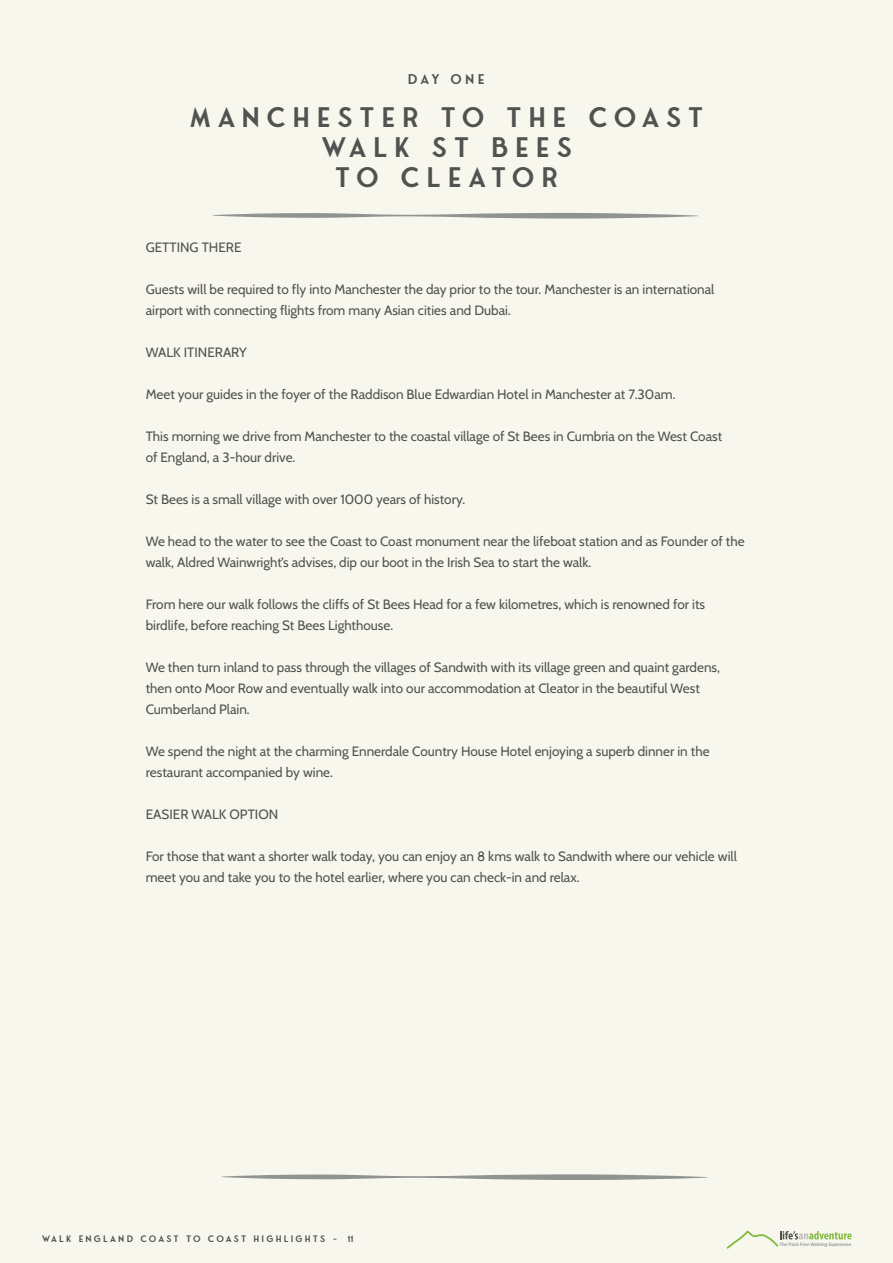
<style>
.page{position:relative;width:893px;height:1263px;background:#f8f7ee}
.page>*{position:absolute;margin:0;border:0;box-sizing:border-box;transform-origin:0 0}
.t1{font:27px/30px "Fonseca";letter-spacing:.24em;color:#515351;text-align:center}
.t2{font:13.5px/21px "Cabin";color:#515351}
.t3{font:13.5px "Fonseca";letter-spacing:.22em;color:#515351}
.t4{font:9px "Fonseca";letter-spacing:.24em;color:#515351}
.t5{font:500 4.95px "Franklin Gothic";color:#8f9491}
</style>
<div class="page">
<svg style="left:726px;top:1230px;width:126px;height:19px"></svg>
<svg style="left:213px;top:213px;width:485px;height:6px"></svg>
<svg style="left:222px;top:1174px;width:485px;height:6px"></svg>
<p class="t3" style="left:408px;top:72px;width:79px">DAY ONE</p>
<h1 class="t1" style="left:189px;top:102px;width:516px">MANCHESTER TO THE COAST<br>WALK ST BEES<br>TO CLEATOR</h1>
<p class="t2" style="left:146px;top:236px;width:97px">GETTING THERE</p>
<p class="t2" style="left:146px;top:278px;width:570px">Guests will be required to fly into Manchester the day prior to the tour. Manchester is an international airport with connecting flights from many Asian cities and Dubai.</p>
<p class="t2" style="left:146px;top:341px;width:103px">WALK ITINERARY</p>
<p class="t2" style="left:146px;top:383px;width:531px">Meet your guides in the foyer of the Raddison Blue Edwardian Hotel in Manchester at 7.30am.</p>
<p class="t2" style="left:146px;top:425px;width:578px">This morning we drive from Manchester to the coastal village of St Bees in Cumbria on the West Coast of England, a 3-hour drive.</p>
<p class="t2" style="left:146px;top:488px;width:321px">St Bees is a small village with over 1000 years of history.</p>
<p class="t2" style="left:146px;top:530px;width:600px">We head to the water to see the Coast to Coast monument near the lifeboat station and as Founder of the walk, Aldred Wainwright’s advises, dip our boot in the Irish Sea to start the walk.</p>
<p class="t2" style="left:146px;top:593px;width:561px">From here our walk follows the cliffs of St Bees Head for a few kilometres, which is renowned for its birdlife, before reaching St Bees Lighthouse.</p>
<p class="t2" style="left:146px;top:656px;width:576px">We then turn inland to pass through the villages of Sandwith with its village green and quaint gardens, then onto Moor Row and eventually walk into our accommodation at Cleator in the beautiful West<br>Cumberland Plain.</p>
<p class="t2" style="left:146px;top:740px;width:565px">We spend the night at the charming Ennerdale Country House Hotel enjoying a superb dinner in the restaurant accompanied by wine.</p>
<p class="t2" style="left:146px;top:803px;width:134px">EASIER WALK OPTION</p>
<p class="t2" style="left:146px;top:845px;width:593px">For those that want a shorter walk today, you can enjoy an 8 kms walk to Sandwith where our vehicle will meet you and take you to the hotel earlier, where you can check-in and relax.</p>
<p class="t4" style="left:42px;top:1233px;width:314px">WALK ENGLAND COAST TO COAST HIGHLIGHTS - 11</p>
<p class="t5" style="left:780px;top:1241px;width:73px">The Pack Free Walking Experience</p>
</div>
